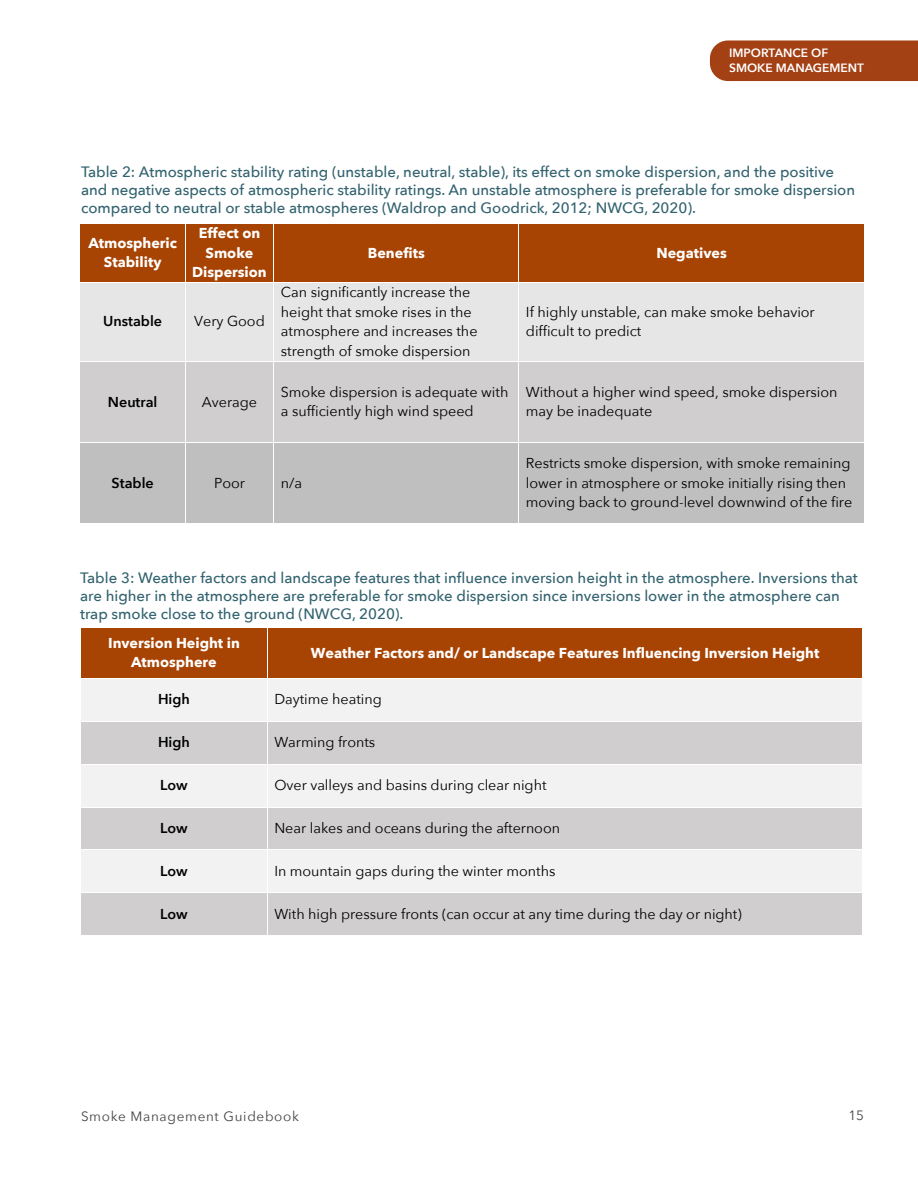
<style>
.page{position:relative;width:918px;height:1188px;background:#fff}
.page>*{position:absolute;margin:0;border:0;box-sizing:border-box;transform-origin:0 0}
.t1{font:500 15px/18px "Avenir Next";color:#32626f}
.t2{font:14.4px/19.6px "Avenir Next";color:#000}
.t3{font:700 14.4px/19.6px "Avenir Next";color:#fff;text-align:center}
.t4{font:600 14.4px "Avenir Next";color:#000}
.t5{font:14.25px/19.5px "Avenir Next";color:#000}
.t6{font:700 14.25px/19.6px "Avenir Next";color:#fff;text-align:center}
.t7{font:600 14.25px "Avenir Next";color:#000}
.t8{font:13.5px "Avenir Next";letter-spacing:.05em;color:#434343}
.t9{font:600 12px/15px "Avenir Next";color:#fff}
</style>
<div class="page">
<div style="left:710px;top:40px;width:208px;height:41px;background:#a34014"></div>
<div style="left:80px;top:224px;width:105px;height:59px;background:#a74303"></div>
<div style="left:185px;top:224px;width:89px;height:59px;background:#a74303"></div>
<div style="left:274px;top:224px;width:245px;height:59px;background:#a74303"></div>
<div style="left:519px;top:224px;width:345px;height:59px;background:#a74303"></div>
<hr style="left:80px;top:224px;width:105px;height:1px;background:#fff">
<hr style="left:185px;top:224px;width:89px;height:1px;background:#fff">
<hr style="left:274px;top:224px;width:245px;height:1px;background:#fff">
<hr style="left:519px;top:224px;width:345px;height:1px;background:#fff">
<hr style="left:80px;top:224px;width:1px;height:59px;background:#fff">
<hr style="left:185px;top:224px;width:1px;height:59px;background:#fff">
<hr style="left:274px;top:224px;width:1px;height:59px;background:#fff">
<hr style="left:519px;top:224px;width:1px;height:59px;background:#fff">
<div style="left:80px;top:283px;width:105px;height:78px;background:#e7e6e6"></div>
<div style="left:185px;top:283px;width:89px;height:78px;background:#e7e6e6"></div>
<div style="left:274px;top:283px;width:245px;height:78px;background:#e7e6e6"></div>
<div style="left:519px;top:283px;width:345px;height:78px;background:#e7e6e6"></div>
<hr style="left:80px;top:283px;width:105px;height:1px;background:#fff">
<hr style="left:185px;top:283px;width:89px;height:1px;background:#fff">
<hr style="left:274px;top:283px;width:245px;height:1px;background:#fff">
<hr style="left:519px;top:283px;width:345px;height:1px;background:#fff">
<hr style="left:80px;top:283px;width:1px;height:78px;background:#fff">
<hr style="left:185px;top:283px;width:1px;height:78px;background:#fff">
<hr style="left:274px;top:283px;width:1px;height:78px;background:#fff">
<hr style="left:519px;top:283px;width:1px;height:78px;background:#fff">
<div style="left:80px;top:361px;width:105px;height:82px;background:#d0cece"></div>
<div style="left:185px;top:361px;width:89px;height:82px;background:#d0cece"></div>
<div style="left:274px;top:361px;width:245px;height:82px;background:#d0cece"></div>
<div style="left:519px;top:361px;width:345px;height:82px;background:#d0cece"></div>
<hr style="left:80px;top:361px;width:105px;height:1px;background:#fff">
<hr style="left:185px;top:361px;width:89px;height:1px;background:#fff">
<hr style="left:274px;top:361px;width:245px;height:1px;background:#fff">
<hr style="left:519px;top:361px;width:345px;height:1px;background:#fff">
<hr style="left:80px;top:361px;width:1px;height:82px;background:#fff">
<hr style="left:185px;top:361px;width:1px;height:82px;background:#fff">
<hr style="left:274px;top:361px;width:1px;height:82px;background:#fff">
<hr style="left:519px;top:361px;width:1px;height:82px;background:#fff">
<div style="left:80px;top:443px;width:105px;height:81px;background:#bfbfbf"></div>
<div style="left:185px;top:443px;width:89px;height:81px;background:#bfbfbf"></div>
<div style="left:274px;top:443px;width:245px;height:81px;background:#bfbfbf"></div>
<div style="left:519px;top:443px;width:345px;height:81px;background:#bfbfbf"></div>
<hr style="left:80px;top:443px;width:105px;height:1px;background:#fff">
<hr style="left:185px;top:443px;width:89px;height:1px;background:#fff">
<hr style="left:274px;top:443px;width:245px;height:1px;background:#fff">
<hr style="left:519px;top:443px;width:345px;height:1px;background:#fff">
<hr style="left:80px;top:443px;width:1px;height:81px;background:#fff">
<hr style="left:185px;top:443px;width:1px;height:81px;background:#fff">
<hr style="left:274px;top:443px;width:1px;height:81px;background:#fff">
<hr style="left:519px;top:443px;width:1px;height:81px;background:#fff">
<div style="left:81px;top:628px;width:186px;height:50px;background:#a74303"></div>
<div style="left:268px;top:628px;width:595px;height:50px;background:#a74303"></div>
<div style="left:81px;top:679px;width:186px;height:42px;background:#f2f2f2"></div>
<div style="left:268px;top:679px;width:595px;height:42px;background:#f2f2f2"></div>
<div style="left:81px;top:722px;width:186px;height:42px;background:#d0cece"></div>
<div style="left:268px;top:722px;width:595px;height:42px;background:#d0cece"></div>
<div style="left:81px;top:764px;width:186px;height:43px;background:#f2f2f2"></div>
<div style="left:268px;top:764px;width:595px;height:43px;background:#f2f2f2"></div>
<hr style="left:80px;top:764px;width:187px;height:1px;background:#fff">
<hr style="left:267px;top:764px;width:596px;height:1px;background:#fff">
<div style="left:81px;top:807px;width:186px;height:43px;background:#d0cece"></div>
<div style="left:268px;top:807px;width:595px;height:43px;background:#d0cece"></div>
<hr style="left:80px;top:807px;width:187px;height:1px;background:#fff">
<hr style="left:267px;top:807px;width:596px;height:1px;background:#fff">
<div style="left:81px;top:850px;width:186px;height:43px;background:#f2f2f2"></div>
<div style="left:268px;top:850px;width:595px;height:43px;background:#f2f2f2"></div>
<hr style="left:80px;top:850px;width:187px;height:1px;background:#fff">
<hr style="left:267px;top:850px;width:596px;height:1px;background:#fff">
<div style="left:81px;top:893px;width:186px;height:43px;background:#d0cece"></div>
<div style="left:268px;top:893px;width:595px;height:43px;background:#d0cece"></div>
<hr style="left:80px;top:893px;width:187px;height:1px;background:#fff">
<hr style="left:267px;top:893px;width:596px;height:1px;background:#fff">
<p class="t9" style="left:729px;top:45px;width:136px">IMPORTANCE OF<br>SMOKE MANAGEMENT</p>
<p class="t1" style="left:81px;top:162px;width:776px">Table 2: Atmospheric stability rating (unstable, neutral, stable), its effect on smoke dispersion, and the positive and negative aspects of atmospheric stability ratings. An unstable atmosphere is preferable for smoke dispersion compared to neutral or stable atmospheres (Waldrop and Goodrick, 2012; NWCG, 2020).</p>
<p class="t3" style="left:88px;top:233px;width:90px">Atmospheric<br>Stability</p>
<p class="t3" style="left:192px;top:223px;width:76px">Effect on<br>Smoke<br>Dispersion</p>
<p class="t6" style="left:89px;top:252px;width:90px">Atmospheric</p>
<p class="t6" style="left:199px;top:242px;width:63px">Effect on<br>Smoke</p>
<p class="t4" style="left:103px;top:309px;width:60px">Unstable</p>
<p class="t2" style="left:194px;top:311px;width:72px">Very Good</p>
<p class="t3" style="left:368px;top:243px;width:58px">Benefits</p>
<p class="t3" style="left:656px;top:243px;width:72px">Negatives</p>
<p class="t2" style="left:281px;top:282px;width:198px">Can significantly increase the height that smoke rises in e atmosp ere and incr ases the s rength of smoke dispersion</p>
<p class="t5" style="left:281px;top:301px;width:198px">Can significantly increase the height that smoke rises in the atmosphere and increases the</p>
<p class="t2" style="left:526px;top:301px;width:290px">If highly unstable, can make smoke behavior difficu t to predict</p>
<p class="t4" style="left:108px;top:389px;width:51px">Neutral</p>
<p class="t2" style="left:202px;top:391px;width:57px">Average</p>
<p class="t2" style="left:281px;top:381px;width:229px">Smoke dispersion is adequate with a sufficiently high wind speed</p>
<p class="t2" style="left:526px;top:381px;width:313px">Without a higher wind speed, smoke dispersion may be inadequate</p>
<p class="t5" style="left:281px;top:400px;width:228px">Smoke dispersion is adequate with</p>
<p class="t4" style="left:112px;top:470px;width:44px">Stable</p>
<p class="t2" style="left:214px;top:472px;width:32px">Poor</p>
<p class="t2" style="left:281px;top:472px;width:23px">n/a</p>
<p class="t2" style="left:526px;top:453px;width:328px">Restricts smoke dispersion, with smoke remaining lower in atmosphere or smoke initially rising then moving back to ground-level downwind of the fire</p>
<p class="t5" style="left:525px;top:471px;width:325px">Restricts smoke dispersion, with smoke remaining lower in atmosphere or smoke initially rising then</p>
<p class="t1" style="left:80px;top:569px;width:779px">Table 3: Weather factors and landscape features that influence inversion height in the atmosphere. Inversions that are higher in the atmosphere are preferable for smoke dispersion since inversions lower in the atmosphere can trap smoke close to the ground (NWCG, 2020).</p>
<p class="t6" style="left:108px;top:633px;width:133px">Inversion Height in<br>Atmosphere</p>
<p class="t6" style="left:311px;top:643px;width:510px">Weather Factors and/ or Landscape Features Influencing Inversion Height</p>
<p class="t7" style="left:158px;top:687px;width:33px">High</p>
<p class="t5" style="left:274px;top:689px;width:109px">Daytime heating</p>
<p class="t7" style="left:158px;top:730px;width:33px">High</p>
<p class="t5" style="left:274px;top:732px;width:102px">Warming fronts</p>
<p class="t7" style="left:160px;top:773px;width:29px">Low</p>
<p class="t5" style="left:274px;top:775px;width:274px">Over valleys and basins during clear night</p>
<p class="t7" style="left:160px;top:816px;width:29px">Low</p>
<p class="t5" style="left:274px;top:818px;width:287px">Near lakes and oceans during the afternoon</p>
<p class="t7" style="left:160px;top:859px;width:29px">Low</p>
<p class="t5" style="left:274px;top:861px;width:282px">In mountain gaps during the winter months</p>
<p class="t7" style="left:160px;top:902px;width:29px">Low</p>
<p class="t5" style="left:274px;top:904px;width:469px">With high pressure fronts (can occur at any time during the day or night)</p>
<p class="t3" style="left:131px;top:634px;width:87px">Atmosphere</p>
<p class="t8" style="left:81px;top:1104px;width:220px">Smoke Management Guidebook</p>
<p class="t8" style="left:848px;top:1104px;width:17px">15</p>
</div>
